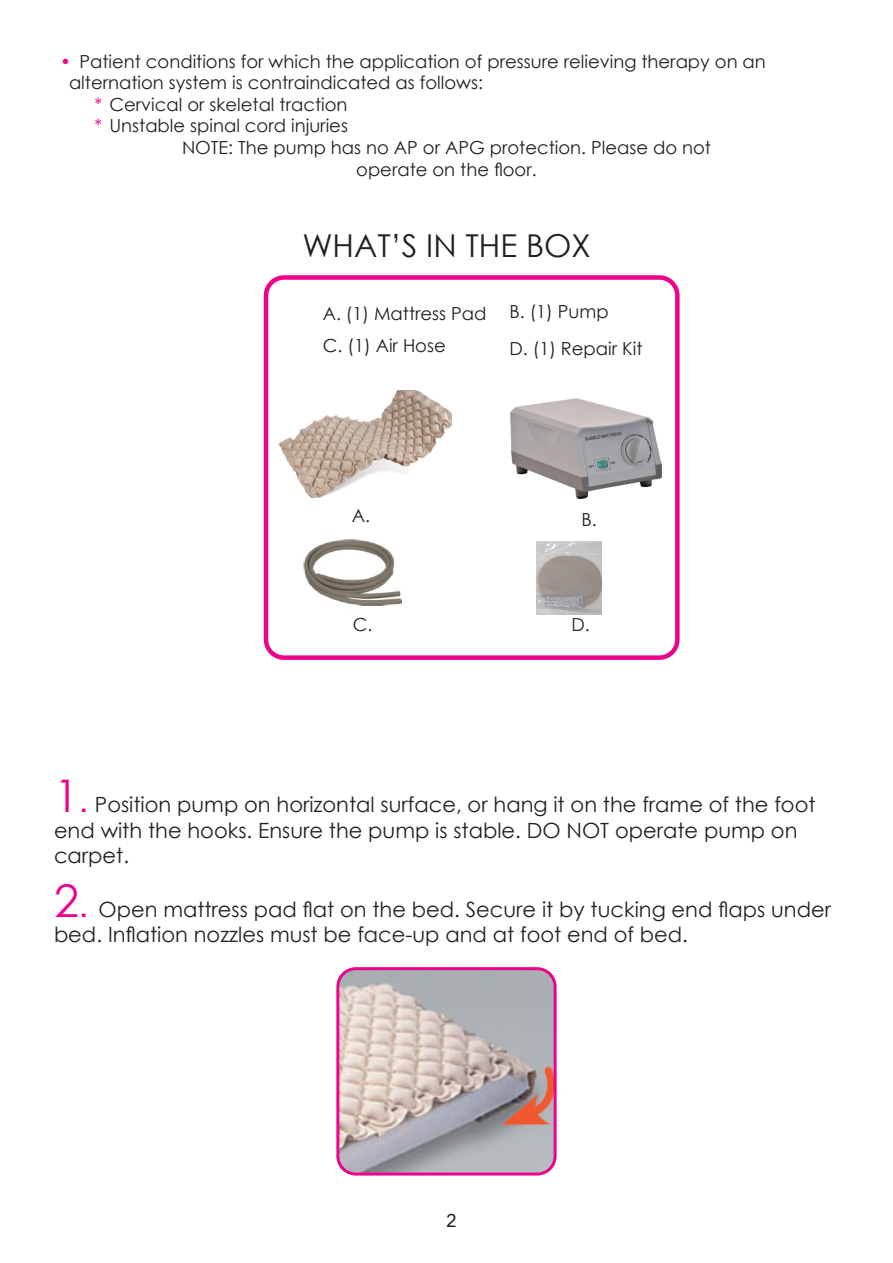
<style>
.page{position:relative;width:893px;height:1263px;background:#fff}
.page>*{position:absolute;margin:0;border:0;box-sizing:border-box;transform-origin:0 0}
.Paragraph_Style_1{font:45px "Century Gothic";color:#ed028c}
.t1{font:31.5px "Century Gothic";color:#231f20}
.Paragraph_Style_1-2{font:21px/25.2px "Century Gothic";color:#231f20}
.t2{font:18px/21.6px "Century Gothic";color:#231f20}
.t3{font:18px "Microsoft Sans Serif";color:#231f20}
.s1{color:#ed028c}
.s2{font-family:"Microsoft Sans Serif";font-size:36px}
.s3{font-size:45px;color:#ed028c}
.s4{font-family:"Microsoft Sans Serif";font-size:36px;color:#ed028c}
</style>
<div class="page">
<img style="left:536px;top:542px;width:65px;height:72px">
<img style="left:340px;top:971px;width:213px;height:203px">
<div style="left:336px;top:967px;width:221px;height:208px;border:3px solid #ed028c;border-radius:18px"></div>
<div style="left:264px;top:275px;width:416px;height:385px;border:4px solid #ed028c;border-radius:18px"></div>
<img style="left:303px;top:539px;width:99px;height:67px">
<img style="left:278px;top:390px;width:173px;height:107px">
<img style="left:510px;top:398px;width:152px;height:101px">
<p class="t2" style="left:69px;top:50px;width:698px;text-indent:-9px"><span class="s1">•</span> Patient conditions for which the application of pressure relieving therapy on an alternation system is contraindicated as follows:</p>
<p class="t2" style="left:94px;top:93px;width:254px"><span class="s1">*</span> Cervical or skeletal traction</p>
<p class="t2" style="left:94px;top:115px;width:255px"><span class="s1">*</span> Unstable spinal cord injuries</p>
<p class="t2" style="left:182px;top:136px;width:531px">NOTE: The pump has no AP or APG protection. Please do not</p>
<p class="t2" style="left:356px;top:158px;width:182px">operate on the floor.</p>
<p class="t1" style="left:302px;top:223px;width:290px">WHAT’S IN THE BOX</p>
<p class="t2" style="left:323px;top:302px;width:165px">A. (1) Mattress Pad</p>
<p class="t2" style="left:509px;top:301px;width:101px">B. (1) Pump</p>
<p class="t2" style="left:323px;top:335px;width:124px">C. (1) Air Hose</p>
<p class="t2" style="left:509px;top:337px;width:135px">D. (1) Repair Kit</p>
<p class="t2" style="left:352px;top:504px;width:20px">A.</p>
<p class="t2" style="left:581px;top:509px;width:17px">B.</p>
<p class="t2" style="left:353px;top:613px;width:21px">C.</p>
<p class="t2" style="left:571px;top:613px;width:20px">D.</p>
<p class="Paragraph_Style_1" style="left:54px;top:765px;width:36px">1<span class="s2">.</span></p>
<p class="Paragraph_Style_1-2" style="left:54px;top:792px;width:763px;text-indent:41px">Position pump on horizontal surface, or hang it on the frame of the foot end with the hooks. Ensure the pump is stable. DO NOT operate pump on carpet.</p>
<p class="Paragraph_Style_1-2" style="left:54px;top:896px;width:778px"><span class="s3">2</span><span class="s4">.</span> Open mattress pad flat on the bed. Secure it by tucking end flaps under bed. Inflation nozzles must be face-up and at foot end of bed.</p>
<p class="t3" style="left:446px;top:1209px;width:12px">2</p>
</div>
